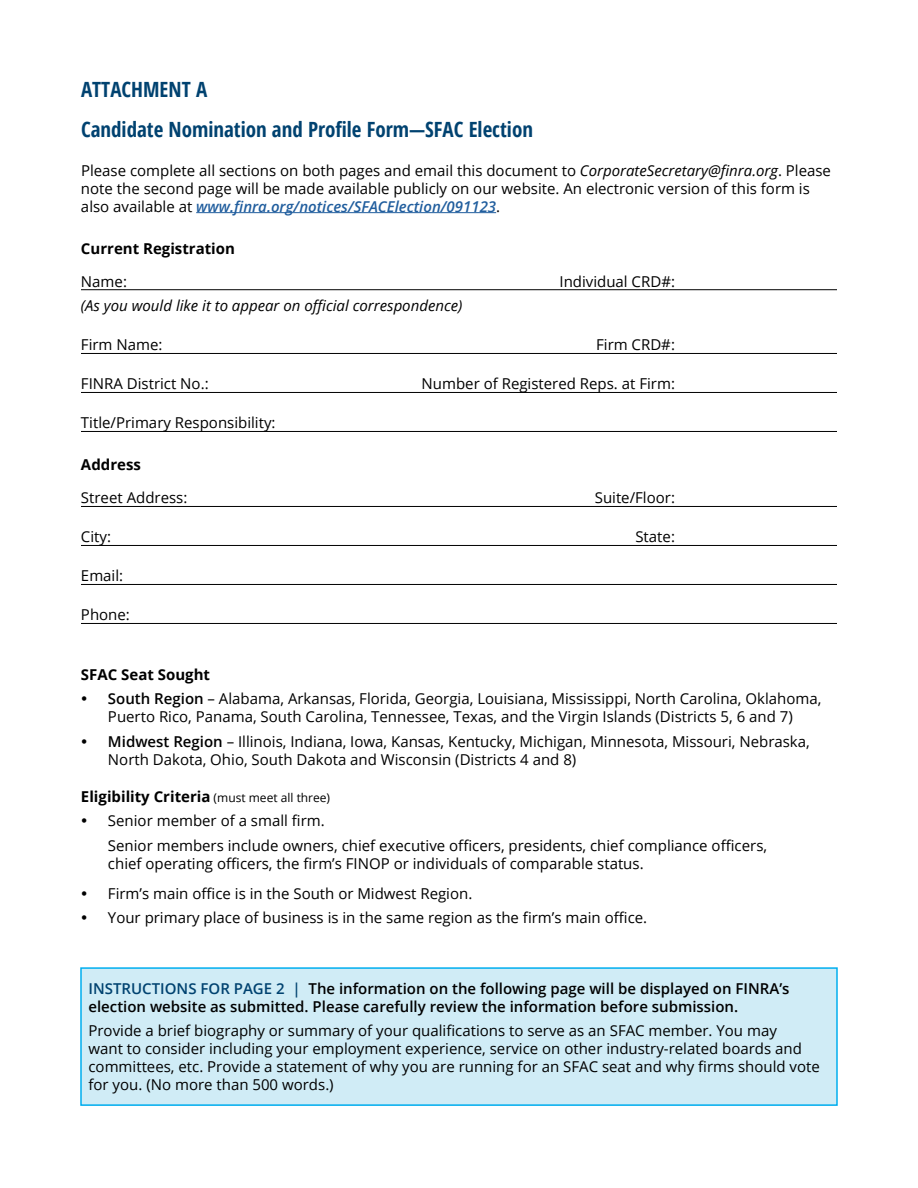
<style>
.page{position:relative;width:918px;height:1188px;background:#fff}
.page>*{position:absolute;margin:0;border:0;box-sizing:border-box;transform-origin:0 0}
.t1{font:700 condensed 21px/40.2px "Open Sans";color:#004270}
.t2{font:15px/18px "Open Sans";color:#000}
.t3{font:600 15px/18px "Open Sans";color:#000}
.t4{font:italic 15px "Open Sans";color:#000}
.t5{font:700 15px "Open Sans";color:#000}
.s1{font-style:italic}
.s2{font-weight:600;font-style:italic;color:#215e9e}
.s3{font-weight:700}
.s4{font-weight:600}
.s5{font-size:12px}
.s6{color:#004270}
</style>
<div class="page">
<hr style="left:196px;top:212px;width:300px;height:1px;background:#215e9e">
<hr style="left:81px;top:289px;width:756px;height:1px;background:#000">
<hr style="left:81px;top:353px;width:756px;height:1px;background:#000">
<hr style="left:81px;top:392px;width:756px;height:1px;background:#000">
<hr style="left:81px;top:431px;width:756px;height:1px;background:#000">
<hr style="left:81px;top:506px;width:756px;height:1px;background:#000">
<hr style="left:81px;top:545px;width:756px;height:1px;background:#000">
<hr style="left:81px;top:584px;width:756px;height:1px;background:#000">
<hr style="left:81px;top:623px;width:756px;height:1px;background:#000">
<div style="left:81px;top:968px;width:756px;height:137px;background:#d0ecf6"></div>
<div style="left:80px;top:967px;width:758px;height:139px;border:2px solid #00aeef"></div>
<h1 class="t1" style="left:81px;top:69px;width:454px">ATTACHMENT A<br>Candidate Nomination and Profile Form—SFAC Election</h1>
<p class="t2" style="left:81px;top:161px;width:752px">Please complete all sections on both pages and email this document to <span class="s1">CorporateSecretary@finra.org</span>. Please note the second page will be made available publicly on our website. An electronic version of this form is also available at <span class="s2">www.finra.org/notices/SFACElection/091123</span>.</p>
<p class="t5" style="left:81px;top:237px;width:156px">Current Registration</p>
<p class="t2" style="left:81px;top:272px;width:48px">Name:</p>
<p class="t2" style="left:560px;top:272px;width:117px">Individual CRD#:</p>
<p class="t4" style="left:81px;top:296px;width:383px">(As you would like it to appear on official correspondence)</p>
<p class="t2" style="left:81px;top:335px;width:83px">Firm Name:</p>
<p class="t2" style="left:596px;top:335px;width:80px">Firm CRD#:</p>
<p class="t2" style="left:81px;top:374px;width:129px">FINRA District No.:</p>
<p class="t2" style="left:422px;top:374px;width:255px">Number of Registered Reps. at Firm:</p>
<p class="t2" style="left:81px;top:413px;width:196px">Title/Primary Responsibility:</p>
<p class="t5" style="left:81px;top:454px;width:61px">Address</p>
<p class="t2" style="left:81px;top:488px;width:108px">Street Address:</p>
<p class="t2" style="left:595px;top:488px;width:82px">Suite/Floor:</p>
<p class="t2" style="left:81px;top:527px;width:32px">City:</p>
<p class="t2" style="left:635px;top:527px;width:41px">State:</p>
<p class="t2" style="left:81px;top:566px;width:44px">Email:</p>
<p class="t2" style="left:81px;top:605px;width:50px">Phone:</p>
<p class="t2" style="left:108px;top:662px;width:715px;line-height:24px;text-indent:-27px"><span class="s3">SFAC Seat Sought<br></span><span class="s4">South Region</span> – Alabama, Arkansas, Florida, Georgia, Louisiana, Mississippi, North Carolina, Oklahoma,</p>
<p class="t2" style="left:108px;top:704px;width:703px;line-height:24.8px">Puerto Rico, Panama, South Carolina, Tennessee, Texas, and the Virgin Islands (Districts 5, 6 and 7)<br><span class="s4">Midwest Region</span> – Illinois, Indiana, Iowa, Kansas, Kentucky, Michigan, Minnesota, Missouri, Nebraska,</p>
<p class="t2" style="left:108px;top:750px;width:470px">North Dakota, Ohio, South Dakota and Wisconsin (Districts 4 and 8)</p>
<p class="t2" style="left:108px;top:784px;width:661px;line-height:24.3px;text-indent:-27px"><span class="s3">Eligibility Criteria</span> <span class="s5">(must meet all three)<br></span>Senior member of a small firm.<br>Senior members include owners, chief executive officers, presidents, chief compliance officers,</p>
<p class="t2" style="left:108px;top:848px;width:537px;line-height:30px">chief operating officers, the firm’s FINOP or individuals of comparable status.<br>Firm’s main office is in the South or Midwest Region.</p>
<p class="t2" style="left:108px;top:908px;width:541px">Your primary place of business is in the same region as the firm’s main office.</p>
<p class="t3" style="left:88px;top:980px;width:703px"><span class="s6">INSTRUCTIONS FOR PAGE 2 |</span> The information on the following page will be displayed on FINRA’s election website as submitted. Please carefully review the information before submission.</p>
<p class="t2" style="left:88px;top:1021px;width:733px">Provide a brief biography or summary of your qualifications to serve as an SFAC member. You may<br>want to consider including your employment experience, service on other industry-related boards and committees, etc. Provide a statement of why you are running for an SFAC seat and why firms should vote for you. (No more than 500 words.)</p>
</div>
